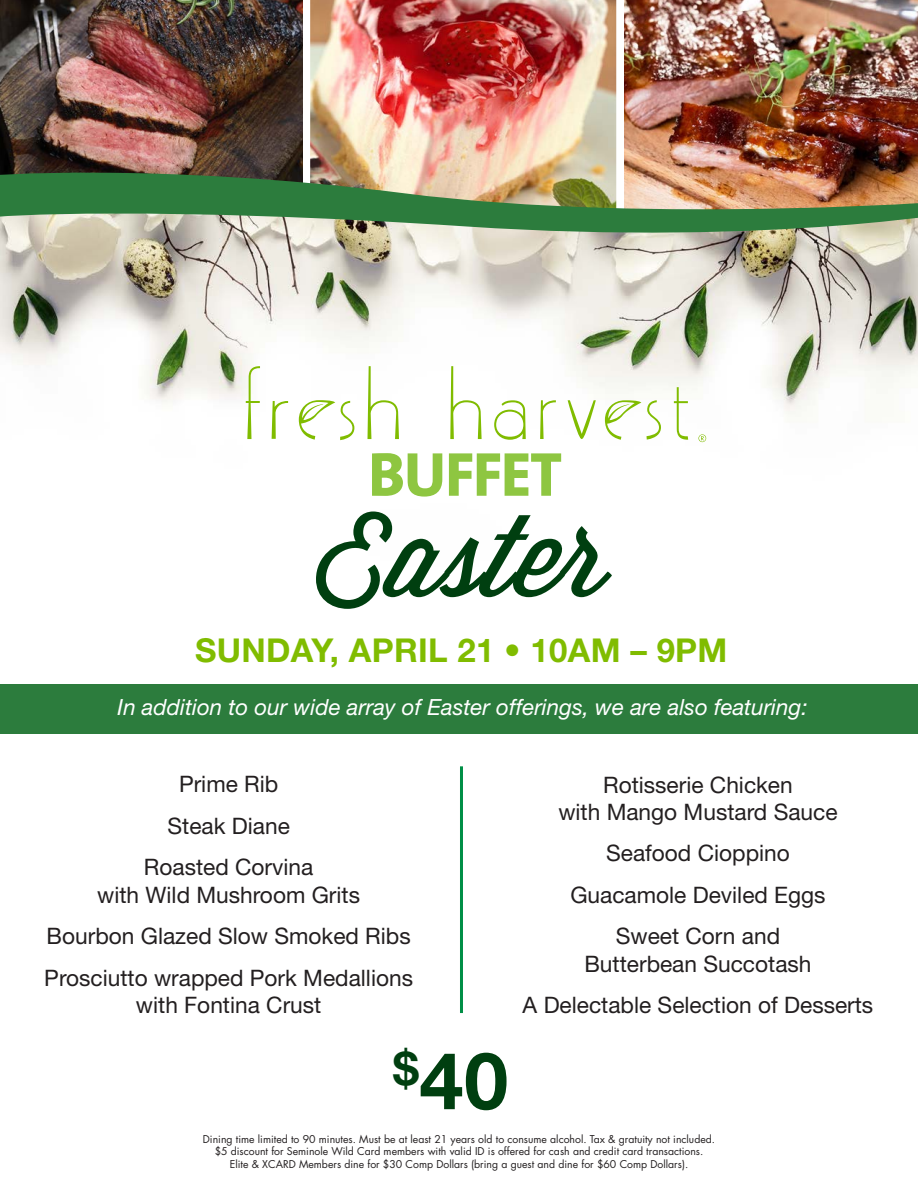
<style>
.page{position:relative;width:918px;height:1188px;background:#fff}
.page>*{position:absolute;margin:0;border:0;box-sizing:border-box;transform-origin:0 0}
.t1{font:112.35px "Wisdom Script AI";letter-spacing:-.005em;color:#003f10}
.t2{font:700 79.2px "Helvetica Neue LT Std";color:#003f10}
.t3{font:700 32.85px "Helvetica Neue LT Std";letter-spacing:.01em;color:#80bc00}
.t4{font:22.65px/41.5px "Helvetica Neue LT Std";color:#231f20;text-align:center}
.t5{font:italic 22.35px "Helvetica Neue LT Std";color:#fff}
.t6{font:10.5px/12.6px "Futura Std";color:#231f20;text-align:center}
</style>
<div class="page">
<img style="left:1px;top:247px;width:917px;height:249px">
<hr style="left:460px;top:766px;width:3px;height:247px;background:#008f46">
<img style="left:624px;top:0;width:294px;height:162px">
<img style="left:0;top:0;width:302px;height:162px">
<img style="left:310px;top:0;width:306px;height:162px">
<img style="left:0;top:162px;width:918px;height:85px">
<svg style="left:372px;top:453px;width:70px;height:44px"></svg>
<svg style="left:449px;top:453px;width:112px;height:43px"></svg>
<svg style="left:246px;top:366px;width:14px;height:73px"></svg>
<svg style="left:272px;top:401px;width:16px;height:38px"></svg>
<svg style="left:368px;top:366px;width:31px;height:73px"></svg>
<svg style="left:450px;top:366px;width:32px;height:73px"></svg>
<svg style="left:494px;top:400px;width:32px;height:40px"></svg>
<svg style="left:540px;top:400px;width:16px;height:39px"></svg>
<svg style="left:647px;top:400px;width:14px;height:40px"></svg>
<svg style="left:674px;top:387px;width:14px;height:53px"></svg>
<svg style="left:605px;top:400px;width:36px;height:40px"></svg>
<svg style="left:299px;top:400px;width:55px;height:40px"></svg>
<svg style="left:568px;top:400px;width:28px;height:39px"></svg>
<svg style="left:698px;top:434px;width:8px;height:8px"></svg>
<div style="left:0;top:684px;width:918px;height:50px;background:#2c7c3d"></div>
<h1 class="t1" style="left:314px;top:470px;width:295px">Easter</h1>
<h3 class="t3" style="left:195px;top:630px;width:534px">SUNDAY, APRIL 21 • 10AM – 9PM</h3>
<p class="t5" style="left:118px;top:694px;width:692px">In addition to our wide array of Easter offerings, we are also featuring:</p>
<p class="t4" style="left:144px;top:763px;width:171px">Prime Rib<br>Steak Diane<br>Roasted Corvina</p>
<p class="t4" style="left:44px;top:874px;width:370px">with Wild Mushroom Grits<br>Bourbon Glazed Slow Smoked Ribs<br>Prosciutto wrapped Pork Medallions</p>
<p class="t4" style="left:136px;top:984px;width:187px">with Fontina Crust</p>
<h2 class="t2" style="left:393px;top:1032px;width:116px"><sup>$</sup>40</h2>
<p class="t4" style="left:558px;top:770px;width:281px;line-height:27.5px">Rotisserie Chicken<br>with Mango Mustard Sauce</p>
<p class="t4" style="left:570px;top:832px;width:257px">Seafood Cioppino<br>Guacamole Deviled Eggs<br>Sweet Corn and</p>
<p class="t4" style="left:523px;top:943px;width:352px">Butterbean Succotash<br>A Delectable Selection of Desserts</p>
<p class="t6" style="left:203px;top:1133px;width:514px">Dining time limited to 90 minutes. Must be at least 21 years old to consume alcohol. Tax &amp; gratuity not included. $5 discount for Seminole Wild Card members with valid ID is offered for cash and credit card transactions.<br>Elite &amp; XCARD Members dine for $30 Comp Dollars (bring a guest and dine for $60 Comp Dollars).</p>
</div>
